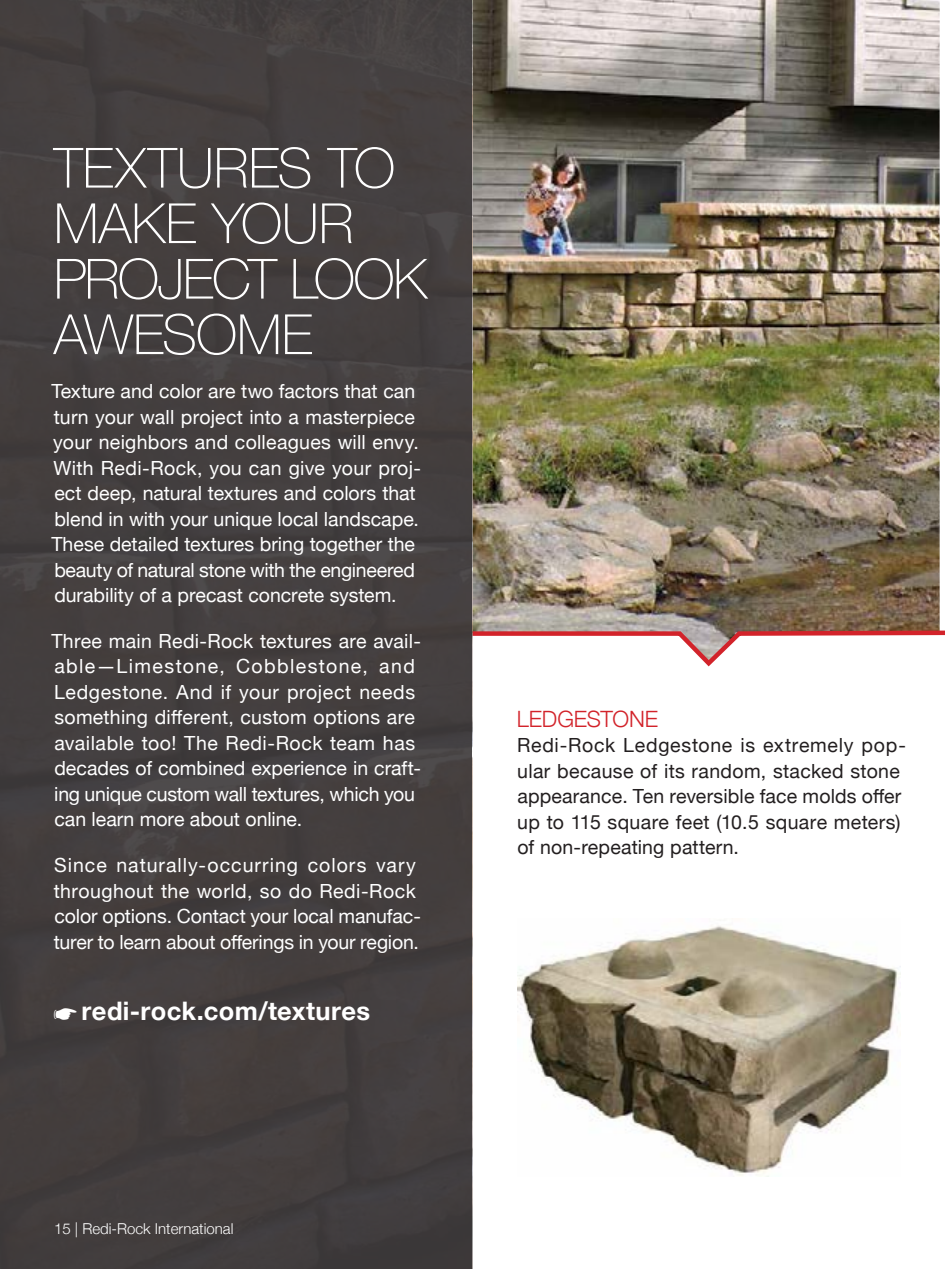
<style>
.page{position:relative;width:945px;height:1269px;background:#fff}
.page>*{position:absolute;margin:0;border:0;box-sizing:border-box;transform-origin:0 0}
.t1{font:100 55.5px/55.5px "Helvetica Neue";letter-spacing:-.02em;color:#fff}
.t2{font:700 25.5px "Helvetica Neue";letter-spacing:.015em;color:#fff}
.t3{font:300 22.5px "Helvetica Neue";letter-spacing:-.005em;color:#d2232a}
.t4{font:19.5px/25.5px "Helvetica Neue";color:#fff}
.t5{font:19.5px/25.5px "Helvetica Neue";letter-spacing:.015em;color:#231f20}
.t6{font:300 15px "Helvetica Neue";color:#fff}
</style>
<div class="page">
<img style="left:517px;top:925px;width:383px;height:252px">
<img style="left:472px;top:0;width:468px;height:628px">
<svg style="left:472px;top:628px;width:473px;height:42px"></svg>
<div style="left:0;top:0;width:472px;height:1269px;background:#443f3f"></div>
<h1 class="t1" style="left:54px;top:138px;width:375px">TEXTURES TO<br>MAKE YOUR<br>PROJECT LOOK<br>AWESOME</h1>
<p class="t4" style="left:51px;top:380px;width:371px">Texture and color are two factors that can turn your wall project into a masterpiece your neighbors and colleagues will envy.<br>With Redi-Rock, you can give your proj&shy;ect deep, natural textures and colors that blend in with your unique local landscape.<br>These detailed textures bring together the beauty of natural stone with the engineered durability of a precast concrete system.</p>
<p class="t4" style="left:51px;top:629px;width:371px">Three main Redi-Rock textures are avail&shy;able—Limestone, Cobblestone, and Ledgestone. And if your project needs something different, custom options are available too! The Redi-Rock team has decades of combined experience in craft&shy;ing unique custom wall textures, which you can learn more about online.</p>
<p class="t4" style="left:54px;top:854px;width:369px">Since naturally-occurring colors vary throughout the world, so do Redi-Rock color options. Contact your local manufac&shy;turer to learn about offerings in your region.</p>
<h2 class="t2" style="left:82px;top:991px;width:290px">redi-rock.com/textures</h2>
<p class="t6" style="left:54px;top:1217px;width:181px">15 | Redi-Rock International</p>
<p class="t3" style="left:517px;top:701px;width:143px">LEDGESTONE</p>
<p class="t5" style="left:517px;top:734px;width:390px">Redi-Rock Ledgestone is extremely pop&shy;ular because of its random, stacked stone appearance. Ten reversible face molds offer up to 115 square feet (10.5 square meters) of non-repeating pattern.</p>
</div>
